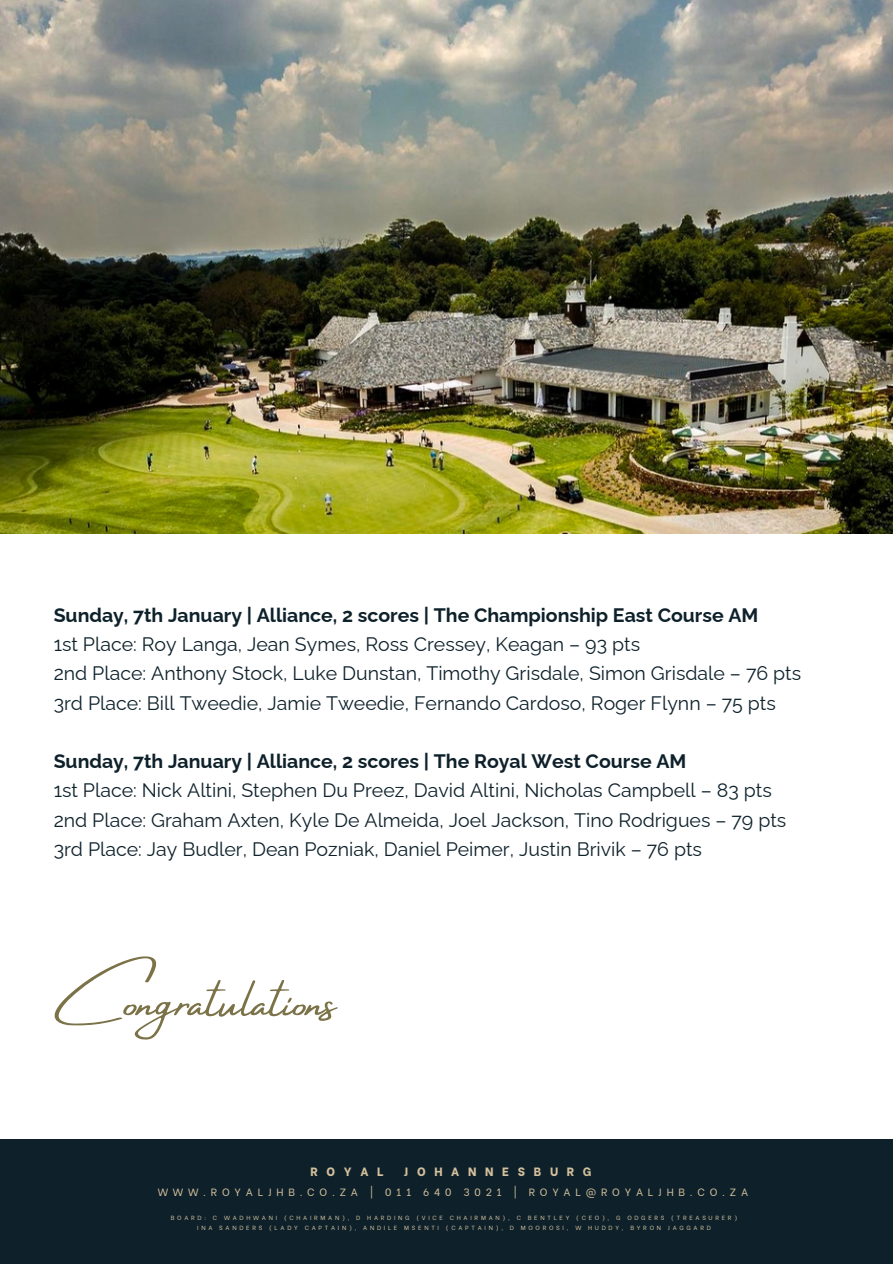
<style>
.page{position:relative;width:893px;height:1264px;background:#fff}
.page>*{position:absolute;margin:0;border:0;box-sizing:border-box;transform-origin:0 0}
.t1{font:51px "Amsterdam Four";color:#7b7248}
.t2{font:19.5px/29.2px "Raleway";color:#0e212b}
.t3{font:800 12px "Be Vietnam";letter-spacing:.725em;color:#d5c19c}
.t4{font:10.5px "Be Vietnam";letter-spacing:.455em;color:#d5c19c}
.t5{font:6px "Be Vietnam";letter-spacing:.455em;color:#d5c19c}
.s1{font-weight:700}
</style>
<div class="page">
<div style="left:0;top:1139px;width:892px;height:124px;background:#0e212b"></div>
<img style="left:0;top:0;width:892px;height:533px">
<h3 class="t2" style="left:54px;top:600px;width:749px"><span class="s1">Sunday, 7th January | Alliance, 2 scores | The Championship East Course AM<br></span>1st Place: Roy Langa, Jean Symes, Ross Cressey, Keagan – 93 pts<br>2nd Place: Anthony Stock, Luke Dunstan, Timothy Grisdale, Simon Grisdale – 76 pts 3rd Place: Bill Tweedie, Jamie Tweedie, Fernando Cardoso, Roger Flynn – 75 pts</h3>
<p class="t2" style="left:54px;top:746px;width:734px"><span class="s1">Sunday, 7th January | Alliance, 2 scores | The Royal West Course AM<br></span>1st Place: Nick Altini, Stephen Du Preez, David Altini, Nicholas Campbell – 83 pts 2nd Place: Graham Axten, Kyle De Almeida, Joel Jackson, Tino Rodrigues – 79 pts 3rd Place: Jay Budler, Dean Pozniak, Daniel Peimer, Justin Brivik – 76 pts</p>
<p class="t1" style="left:54px;top:973px;width:284px">Congratulations</p>
<h2 class="t3" style="left:310px;top:1161px;width:75px">ROYAL</h2>
<h2 class="t3" style="left:404px;top:1161px;width:189px">JOHANNESBURG</h2>
<h2 class="t4" style="left:158px;top:1183px;width:592px">WWW.ROYALJHB.CO.ZA | 011 640 3021 | ROYAL@ROYALJHB.CO.ZA</h2>
<h2 class="t5" style="left:171px;top:1212px;width:568px">BOARD: C WADHWANI (CHAIRMAN), D HARDING (VICE CHAIRMAN), C BENTLEY (CEO), G ODGERS (TREASURER)</h2>
<h1 class="t5" style="left:197px;top:1222px;width:515px">INA SANDERS (LADY CAPTAIN), ANDILE MSENTI (CAPTAIN), D MOOROSI, W HUDDY, BYRON JAGGARD</h1>
</div>
